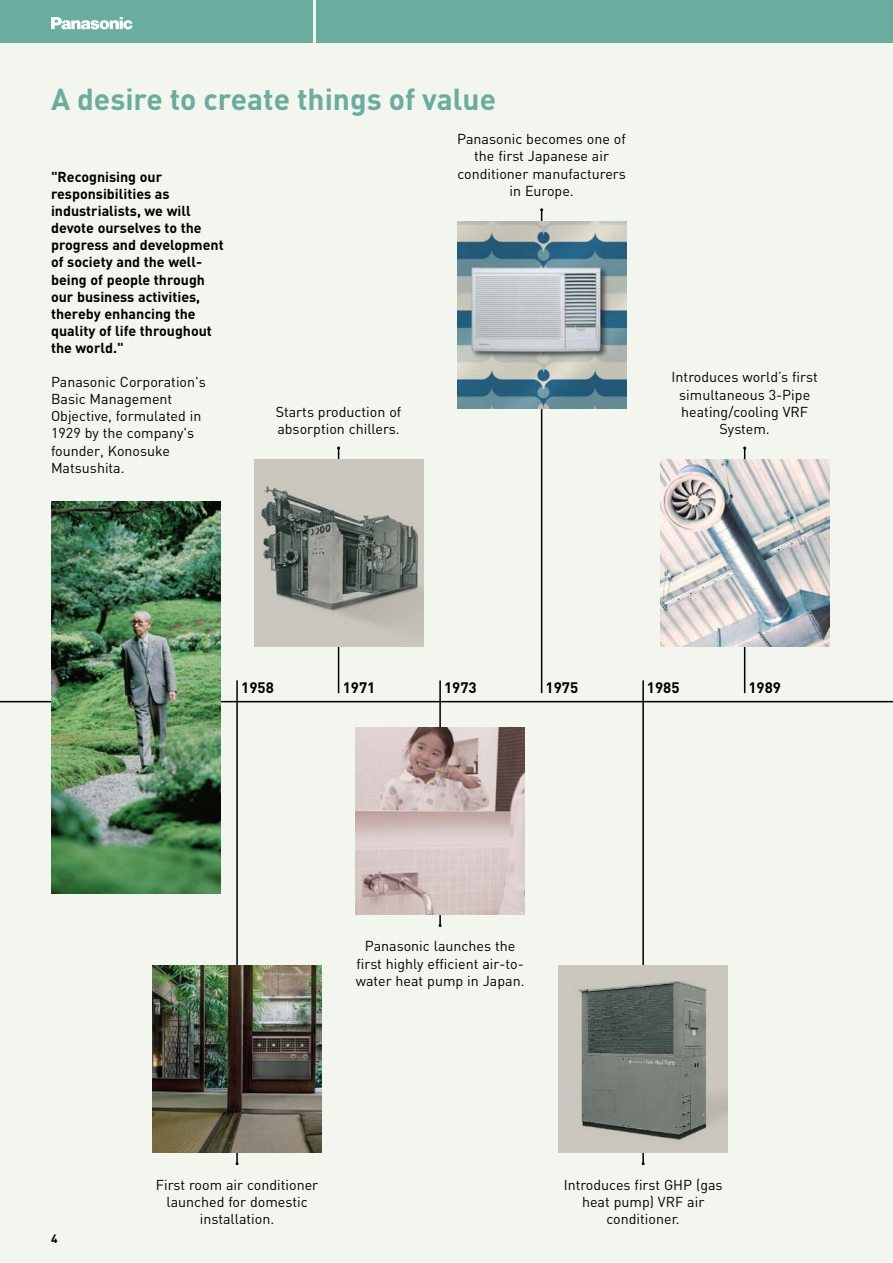
<style>
.page{position:relative;width:893px;height:1263px;background:#fff}
.page>*{position:absolute;margin:0;border:0;box-sizing:border-box;transform-origin:0 0}
.t1{font:700 30px "DIN";color:#68ad9e}
.t2{font:700 15px "DIN";color:#000}
.t3{font:14.25px/17.1px "DIN";color:#000;text-align:center}
.t4{font:700 14.25px/17.1px "DIN";color:#000}
.t5{font:700 12px "DIN";color:#000}
</style>
<div class="page">
<div style="left:0;top:0;width:893px;height:1262px;background:#f3f5ef"></div>
<hr style="left:0;top:701px;width:893px;height:1px;background:#000">
<hr style="left:439px;top:680px;width:2px;height:245px;background:#000">
<img style="left:356px;top:727px;width:169px;height:187px">
<hr style="left:236px;top:680px;width:2px;height:484px;background:#000">
<hr style="left:642px;top:680px;width:2px;height:484px;background:#000">
<img style="left:153px;top:965px;width:169px;height:187px">
<img style="left:559px;top:965px;width:169px;height:187px">
<img style="left:51px;top:502px;width:169px;height:391px">
<hr style="left:541px;top:210px;width:1px;height:483px;background:#000">
<hr style="left:338px;top:448px;width:1px;height:245px;background:#000">
<hr style="left:744px;top:448px;width:1px;height:245px;background:#000">
<img style="left:254px;top:459px;width:169px;height:187px">
<img style="left:660px;top:459px;width:169px;height:187px">
<img style="left:457px;top:221px;width:169px;height:187px">
<div style="left:317px;top:0;width:576px;height:43px;background:#68ad9e"></div>
<div style="left:0;top:0;width:313px;height:43px;background:#68ad9e"></div>
<svg style="left:51px;top:17px;width:81px;height:13px"></svg>
<h1 class="t1" style="left:51px;top:89px;width:447px">A desire to create things of value</h1>
<p class="t4" style="left:51px;top:170px;width:174px">"Recognising our responsibilities as industrialists, we will devote ourselves to the progress and development of society and the well&shy;being of people through our business activities, thereby enhancing the quality of life throughout the world."</p>
<p class="t3" style="left:51px;top:375px;width:156px;text-align:left">Panasonic Corporation's<br>Basic Management<br>Objective, formulated in<br>1929 by the company's founder, Konosuke<br>Matsushita.</p>
<p class="t3" style="left:276px;top:405px;width:127px;text-align:left">Starts production of absorption chillers.</p>
<p class="t3" style="left:457px;top:132px;width:170px">Panasonic becomes one of the first Japanese air conditioner manufacturers in Europe.</p>
<p class="t3" style="left:672px;top:370px;width:148px">Introduces world’s first simultaneous 3-Pipe heating/cooling VRF<br>System.</p>
<p class="t2" style="left:241px;top:682px;width:34px">1958</p>
<p class="t2" style="left:748px;top:682px;width:34px">1989</p>
<p class="t2" style="left:343px;top:682px;width:34px">1971</p>
<p class="t2" style="left:444px;top:682px;width:34px">1973</p>
<p class="t2" style="left:546px;top:682px;width:34px">1975</p>
<p class="t2" style="left:647px;top:682px;width:34px">1985</p>
<p class="t3" style="left:356px;top:939px;width:170px">Panasonic launches the first highly efficient air-to&shy;water heat pump in Japan.</p>
<p class="t5" style="left:51px;top:1234px;width:8px">4</p>
<p class="t3" style="left:156px;top:1177px;width:164px">First room air conditioner launched for domestic installation.</p>
<p class="t3" style="left:564px;top:1177px;width:160px">Introduces first GHP (gas heat pump) VRF air conditioner.</p>
</div>
